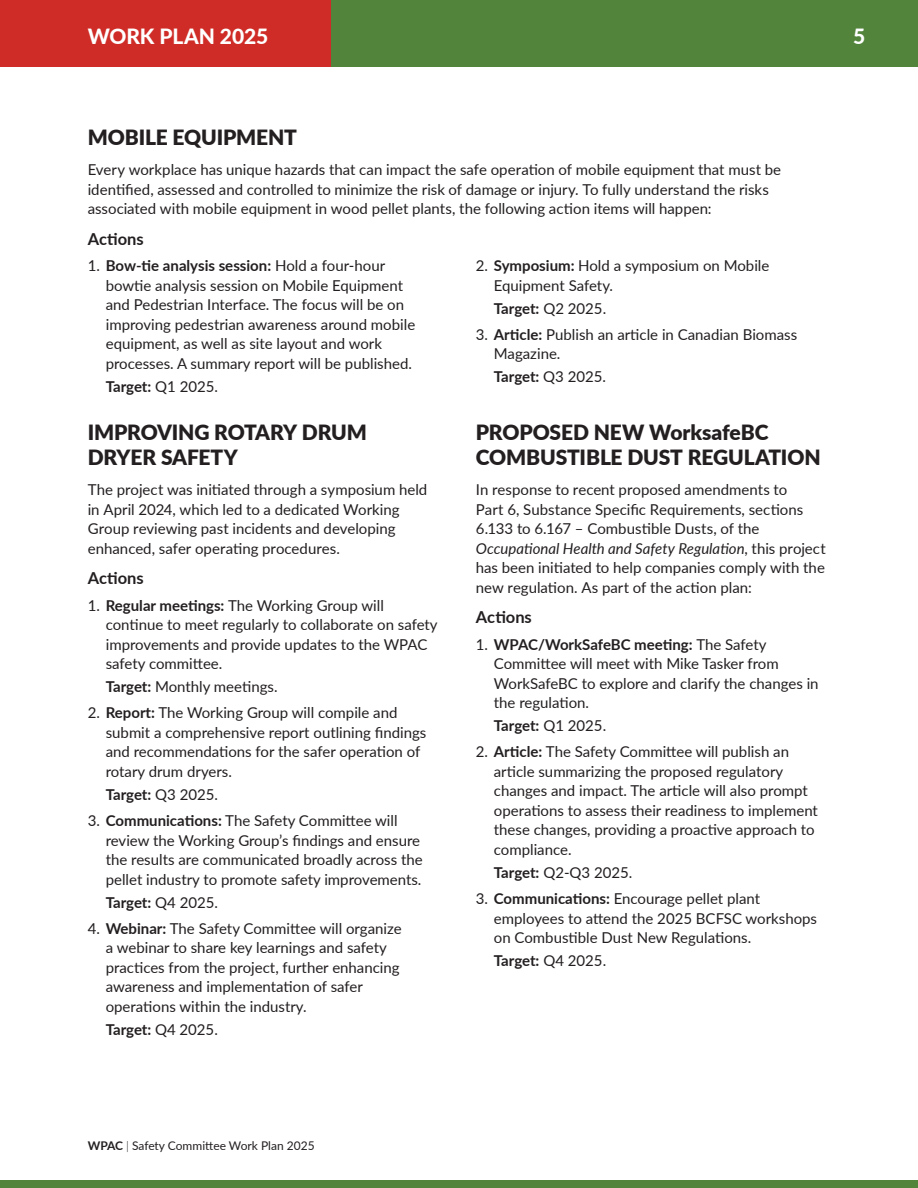
<style>
.page{position:relative;width:918px;height:1188px;background:#fff}
.page>*{position:absolute;margin:0;border:0;box-sizing:border-box;transform-origin:0 0}
.t1{font:900 21px/25.2px "Lato";letter-spacing:-.005em;color:#231f20}
.t2{font:800 21px "Lato";letter-spacing:-.005em;color:#fff}
.Text{font:700 16.5px "Lato";color:#231f20}
.List_text{font:15px/19.5px "Lato";color:#231f20}
.Text-2{font:15px/19.5px "Lato";color:#231f20}
.List_text-2{font:700 15px "Lato";letter-spacing:-.005em;color:#231f20}
.t3{font:12px "Lato";color:#231f20}
.s1{font-weight:700}
.s2{font-weight:400}
.s3{font-style:italic}
.s4{font-weight:300}
</style>
<div class="page">
<div style="left:0;top:1180px;width:918px;height:8px;background:#52843c"></div>
<div style="left:173px;top:0;width:745px;height:68px;background:#52843c"></div>
<div style="left:0;top:0;width:331px;height:68px;background:#cf2c27"></div>
<h1 class="t2" style="left:88px;top:21px;width:182px">WORK PLAN 2025</h1>
<h1 class="t2" style="left:853px;top:21px;width:14px">5</h1>
<h1 class="t1" style="left:88px;top:124px;width:211px">MOBILE EQUIPMENT</h1>
<p class="Text-2" style="left:88px;top:160px;width:695px">Every workplace has unique hazards that can impact the safe operation of mobile equipment that must be identified, assessed and controlled to minimize the risk of damage or injury. To fully understand the risks associated with mobile equipment in wood pellet plants, the following action items will happen:</p>
<p class="Text" style="left:88px;top:227px;width:58px">Actions</p>
<p class="List_text" style="left:106px;top:255px;width:311px;text-indent:-18px">1. <span class="s1">Bow-tie analysis session:</span> Hold a four-hour bowtie analysis session on Mobile Equipment and Pedestrian Interface. The focus will be on improving pedestrian awareness around mobile equipment, as well as site layout and work processes. A summary report will be published.</p>
<p class="List_text-2" style="left:106px;top:375px;width:114px">Target: <span class="s2">Q1 2025.</span></p>
<p class="List_text" style="left:494px;top:255px;width:277px;text-indent:-18px">2. <span class="s1">Symposium:</span> Hold a symposium on Mobile<br>Equipment Safety.</p>
<p class="List_text-2" style="left:494px;top:297px;width:114px">Target: <span class="s2">Q2 2025.</span></p>
<p class="List_text" style="left:494px;top:324px;width:305px;text-indent:-18px">3. <span class="s1">Article:</span> Publish an article in Canadian Biomass<br>Magazine.</p>
<p class="List_text-2" style="left:494px;top:366px;width:114px">Target: <span class="s2">Q3 2025.</span></p>
<h1 class="t1" style="left:88px;top:419px;width:281px">IMPROVING ROTARY DRUM<br>DRYER SAFETY</h1>
<p class="Text-2" style="left:88px;top:480px;width:341px">The project was initiated through a symposium held in April 2024, which led to a dedicated Working Group reviewing past incidents and developing enhanced, safer operating procedures.</p>
<p class="Text" style="left:88px;top:566px;width:58px">Actions</p>
<p class="List_text" style="left:106px;top:595px;width:333px;text-indent:-18px">1. <span class="s1">Regular meetings:</span> The Working Group will continue to meet regularly to collaborate on safety improvements and provide updates to the WPAC safety committee.</p>
<p class="List_text" style="left:106px;top:676px;width:173px"><span class="s1">Target:</span> Monthly meetings.</p>
<p class="List_text" style="left:106px;top:702px;width:322px;text-indent:-18px">2. <span class="s1">Report:</span> The Working Group will compile and submit a comprehensive report outlining findings and recommendations for the safer operation of rotary drum dryers.</p>
<p class="List_text-2" style="left:106px;top:783px;width:114px">Target: <span class="s2">Q3 2025.</span></p>
<p class="List_text" style="left:106px;top:810px;width:319px;text-indent:-18px">3. <span class="s1">Communications:</span> The Safety Committee will review the Working Group’s findings and ensure the results are communicated broadly across the pellet industry to promote safety improvements.</p>
<p class="List_text-2" style="left:106px;top:891px;width:114px">Target: <span class="s2">Q4 2025.</span></p>
<p class="List_text" style="left:106px;top:918px;width:297px;text-indent:-18px">4. <span class="s1">Webinar:</span> The Safety Committee will organize a webinar to share key learnings and safety practices from the project, further enhancing awareness and implementation of safer operations within the industry.</p>
<p class="List_text-2" style="left:106px;top:1018px;width:114px">Target: <span class="s2">Q4 2025.</span></p>
<h1 class="t1" style="left:476px;top:419px;width:346px">PROPOSED NEW WorksafeBC<br>COMBUSTIBLE DUST REGULATION</h1>
<p class="Text-2" style="left:476px;top:480px;width:351px">In response to recent proposed amendments to<br>Part 6, Substance Specific Requirements, sections 6.133 to 6.167 – Combustible Dusts, of the <span class="s3">Occupational Health and Safety Regulation</span>, this project has been initiated to help companies comply with the new regulation. As part of the action plan:</p>
<p class="Text" style="left:476px;top:605px;width:58px">Actions</p>
<p class="List_text" style="left:494px;top:634px;width:326px;text-indent:-18px">1. <span class="s1">WPAC/WorkSafeBC meeting:</span> The Safety Committee will meet with Mike Tasker from WorkSafeBC to explore and clarify the changes in the regulation.</p>
<p class="List_text-2" style="left:494px;top:715px;width:114px">Target: <span class="s2">Q1 2025.</span></p>
<p class="List_text" style="left:494px;top:741px;width:326px;text-indent:-18px">2. <span class="s1">Article:</span> The Safety Committee will publish an article summarizing the proposed regulatory changes and impact. The article will also prompt operations to assess their readiness to implement these changes, providing a proactive approach to compliance.</p>
<p class="List_text" style="left:494px;top:862px;width:140px"><span class="s1">Target:</span> Q2-Q3 2025.</p>
<p class="List_text" style="left:494px;top:888px;width:325px;text-indent:-18px">3. <span class="s1">Communications:</span> Encourage pellet plant employees to attend the 2025 BCFSC workshops on Combustible Dust New Regulations.</p>
<p class="List_text-2" style="left:494px;top:950px;width:114px">Target: <span class="s2">Q4 2025.</span></p>
<p class="t3" style="left:88px;top:1137px;width:228px"><span class="s1">WPAC</span> <span class="s4">|</span> Safety Committee Work Plan 2025</p>
</div>
